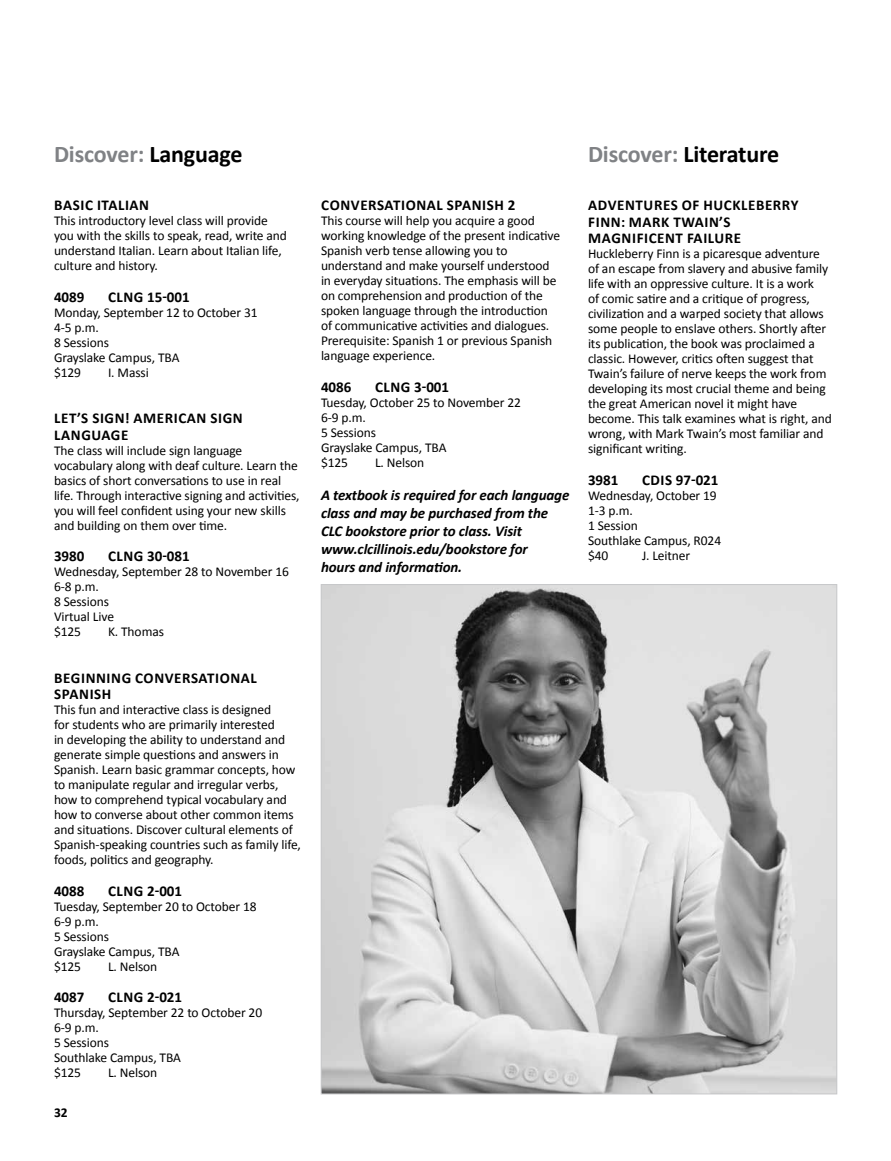
<style>
.page{position:relative;width:891px;height:1161px;background:#fff}
.page>*{position:absolute;margin:0;border:0;box-sizing:border-box;transform-origin:0 0}
.t1{font:700 24px "Calibri";letter-spacing:-.005em;color:#000}
.t2{font:700 24px "Calibri";letter-spacing:-.005em;color:#808285}
.t3{font:700 15px/16.5px "Calibri";letter-spacing:.04em;color:#000}
.t4{font:italic 700 15px/18px "Calibri";letter-spacing:-.005em;color:#000}
.t5{font:700 15px "Calibri";letter-spacing:.02em;color:#000}
.t6{font:13.5px/15px "Calibri";letter-spacing:-.005em;color:#000}
.t7{font:700 13.5px "Calibri";color:#000}
.s1{color:#000}
.s2{color:#808285}
</style>
<div class="page">
<img style="left:323px;top:586px;width:512px;height:506px">
<h1 class="t2" style="left:54px;top:137px;width:190px">Discover: <span class="s1">Language</span></h1>
<h1 class="t1" style="left:588px;top:137px;width:193px"><span class="s2">Discover:</span> Literature</h1>
<p class="t3" style="left:54px;top:196px;width:96px">BASIC ITALIAN</p>
<p class="t6" style="left:54px;top:213px;width:234px">This introductory level class will provide you with the skills to speak, read, write and understand Italian. Learn about Italian life, culture and history.</p>
<p class="t3" style="left:54px;top:288px;width:32px">4089</p>
<p class="t5" style="left:108px;top:286px;width:83px">CLNG 15-001</p>
<p class="t6" style="left:54px;top:304px;width:205px">Monday, September 12 to October 31<br>4-5 p.m.<br>8 Sessions<br>Grayslake Campus, TBA<br>$129</p>
<p class="t6" style="left:108px;top:364px;width:42px">I. Massi</p>
<p class="t3" style="left:54px;top:409px;width:190px">LET’S SIGN! AMERICAN SIGN<br>LANGUAGE</p>
<p class="t6" style="left:54px;top:442px;width:247px">The class will include sign language vocabulary along with deaf culture. Learn the basics of short conversations to use in real life. Through interactive signing and activities, you will feel confident using your new skills and building on them over time.</p>
<p class="t3" style="left:54px;top:547px;width:32px">3980</p>
<p class="t5" style="left:108px;top:546px;width:83px">CLNG 30-081</p>
<p class="t6" style="left:54px;top:564px;width:237px">Wednesday, September 28 to November 16<br>6-8 p.m.<br>8 Sessions<br>Virtual Live<br>$125</p>
<p class="t6" style="left:108px;top:624px;width:58px">K. Thomas</p>
<p class="t3" style="left:54px;top:669px;width:204px">BEGINNING CONVERSATIONAL<br>SPANISH</p>
<p class="t6" style="left:54px;top:702px;width:249px">This fun and interactive class is designed<br>for students who are primarily interested<br>in developing the ability to understand and generate simple questions and answers in Spanish. Learn basic grammar concepts, how to manipulate regular and irregular verbs, how to comprehend typical vocabulary and how to converse about other common items and situations. Discover cultural elements of Spanish-speaking countries such as family life, foods, politics and geography.</p>
<p class="t3" style="left:54px;top:882px;width:32px">4088</p>
<p class="t3" style="left:108px;top:882px;width:76px">CLNG 2-001</p>
<p class="t6" style="left:54px;top:898px;width:204px">Tuesday, September 20 to October 18<br>6-9 p.m.<br>5 Sessions<br>Grayslake Campus, TBA<br>$125</p>
<p class="t6" style="left:108px;top:958px;width:51px">L. Nelson</p>
<p class="t3" style="left:54px;top:988px;width:32px">4087</p>
<p class="t3" style="left:108px;top:988px;width:76px">CLNG 2-021</p>
<p class="t6" style="left:54px;top:1005px;width:210px">Thursday, September 22 to October 20<br>6-9 p.m.<br>5 Sessions<br>Southlake Campus, TBA<br>$125</p>
<p class="t6" style="left:108px;top:1065px;width:51px">L. Nelson</p>
<p class="t7" style="left:54px;top:1103px;width:15px">32</p>
<p class="t3" style="left:321px;top:196px;width:196px">CONVERSATIONAL SPANISH 2</p>
<p class="t6" style="left:321px;top:213px;width:241px">This course will help you acquire a good working knowledge of the present indicative Spanish verb tense allowing you to understand and make yourself understood in everyday situations. The emphasis will be on comprehension and production of the spoken language through the introduction of communicative activities and dialogues.<br>Prerequisite: Spanish 1 or previous Spanish language experience.</p>
<p class="t3" style="left:321px;top:378px;width:32px">4086</p>
<p class="t3" style="left:375px;top:378px;width:76px">CLNG 3-001</p>
<p class="t6" style="left:321px;top:394px;width:202px">Tuesday, October 25 to November 22<br>6-9 p.m.<br>5 Sessions<br>Grayslake Campus, TBA<br>$125</p>
<p class="t6" style="left:375px;top:454px;width:51px">L. Nelson</p>
<p class="t4" style="left:321px;top:486px;width:250px">A textbook is required for each language class and may be purchased from the CLC bookstore prior to class. Visit www.clcillinois.edu/bookstore for<br>hours and information.</p>
<p class="t3" style="left:588px;top:196px;width:212px">ADVENTURES OF HUCKLEBERRY<br>FINN: MARK TWAIN’S<br>MAGNIFICENT FAILURE</p>
<p class="t6" style="left:588px;top:246px;width:245px">Huckleberry Finn is a picaresque adventure of an escape from slavery and abusive family life with an oppressive culture. It is a work<br>of comic satire and a critique of progress, civilization and a warped society that allows some people to enslave others. Shortly after its publication, the book was proclaimed a classic. However, critics often suggest that Twain’s failure of nerve keeps the work from developing its most crucial theme and being the great American novel it might have become. This talk examines what is right, and wrong, with Mark Twain’s most familiar and significant writing.</p>
<p class="t3" style="left:588px;top:471px;width:32px">3981</p>
<p class="t5" style="left:642px;top:469px;width:78px">CDIS 97-021</p>
<p class="t6" style="left:588px;top:487px;width:135px">Wednesday, October 19<br>1-3 p.m.<br>1 Session<br>Southlake Campus, R024 $40</p>
<p class="t6" style="left:642px;top:547px;width:50px">J. Leitner</p>
</div>
